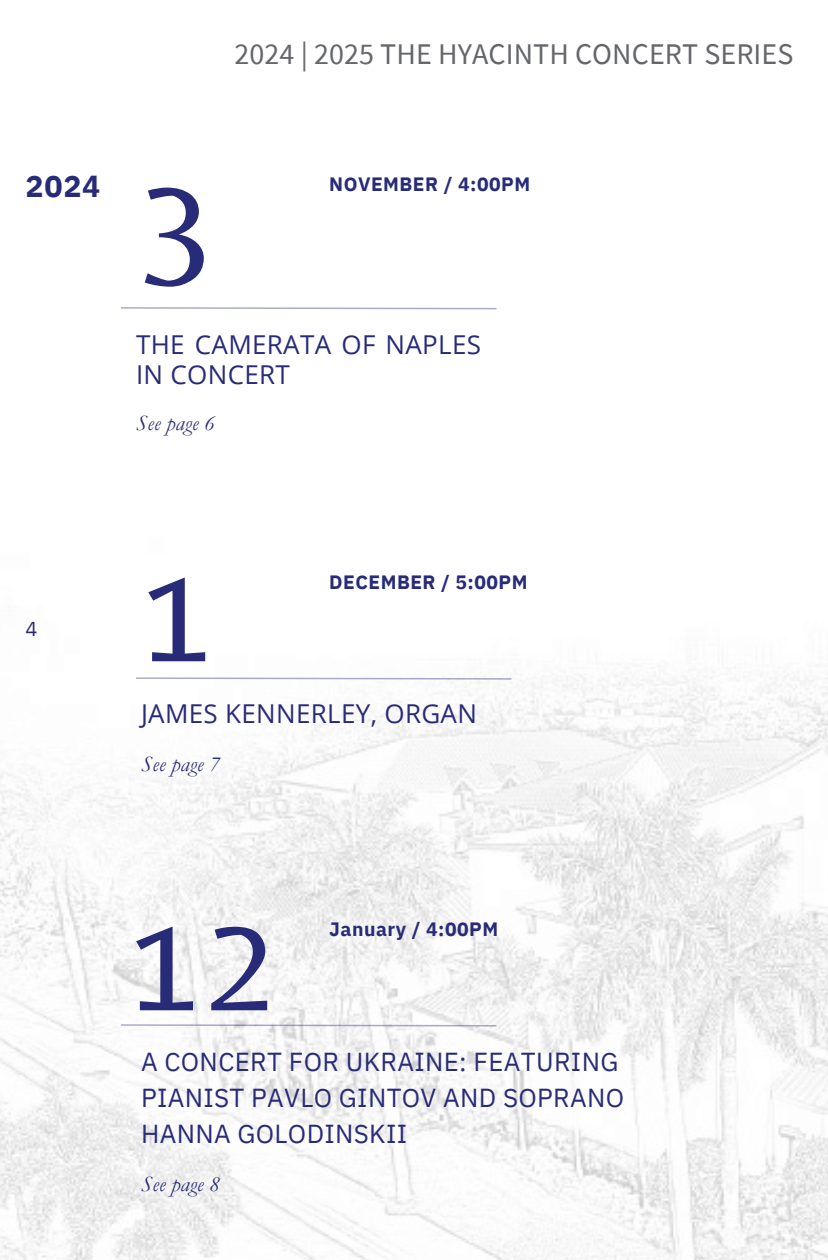
<style>
.page{position:relative;width:828px;height:1260px;background:#fff}
.page>*{position:absolute;margin:0;border:0;box-sizing:border-box;transform-origin:0 0}
.t1{font:144px "Belleza";color:#282b78}
.t2{font:700 30.2px "IBM Plex Sans";color:#282b78}
.t3{font:30px "Source Sans Pro";letter-spacing:.005em;color:#65666a}
.t4{font:26px/36px "IBM Plex Sans";letter-spacing:.01em;color:#282b78}
.t5{font:26px/30px "Open Sans";letter-spacing:.01em;color:#282b78}
.t6{font:italic 22px "Garamond";letter-spacing:.01em;color:#282b78}
.t7{font:20px "IBM Plex Sans";color:#282b78}
.t8{font:700 19.2px "IBM Plex Sans";letter-spacing:.025em;color:#282b78}
</style>
<div class="page">
<img style="left:0;top:667px;width:828px;height:593px">
<svg style="left:135px;top:677px;width:378px;height:3px"></svg>
<svg style="left:120px;top:1024px;width:378px;height:3px"></svg>
<svg style="left:121px;top:307px;width:376px;height:3px"></svg>
<p class="t3" style="left:235px;top:35px;width:560px">2024 | 2025 THE HYACINTH CONCERT SERIES</p>
<p class="t2" style="left:25px;top:162px;width:77px">2024</p>
<h1 class="t1" style="left:142px;top:138px;width:73px">3</h1>
<p class="t8" style="left:329px;top:169px;width:202px">NOVEMBER / 4:00PM</p>
<p class="t5" style="left:136px;top:328px;width:347px">THE CAMERATA OF NAPLES<br>IN CONCERT</p>
<p class="t6" style="left:136px;top:408px;width:80px">See page 6</p>
<p class="t7" style="left:25px;top:613px;width:13px">4</p>
<h1 class="t1" style="left:142px;top:528px;width:73px">1</h1>
<p class="t8" style="left:329px;top:567px;width:200px">DECEMBER / 5:00PM</p>
<p class="t5" style="left:141px;top:698px;width:337px">JAMES KENNERLEY, ORGAN</p>
<p class="t6" style="left:141px;top:749px;width:80px">See page 7</p>
<h1 class="t1" style="left:130px;top:877px;width:147px">12</h1>
<p class="t8" style="left:329px;top:914px;width:170px">January / 4:00PM</p>
<p class="t4" style="left:141px;top:1041px;width:485px">A CONCERT FOR UKRAINE: FEATURING<br>PIANIST PAVLO GINTOV AND SOPRANO<br>HANNA GOLODINSKII</p>
<p class="t6" style="left:141px;top:1169px;width:80px">See page 8</p>
</div>
